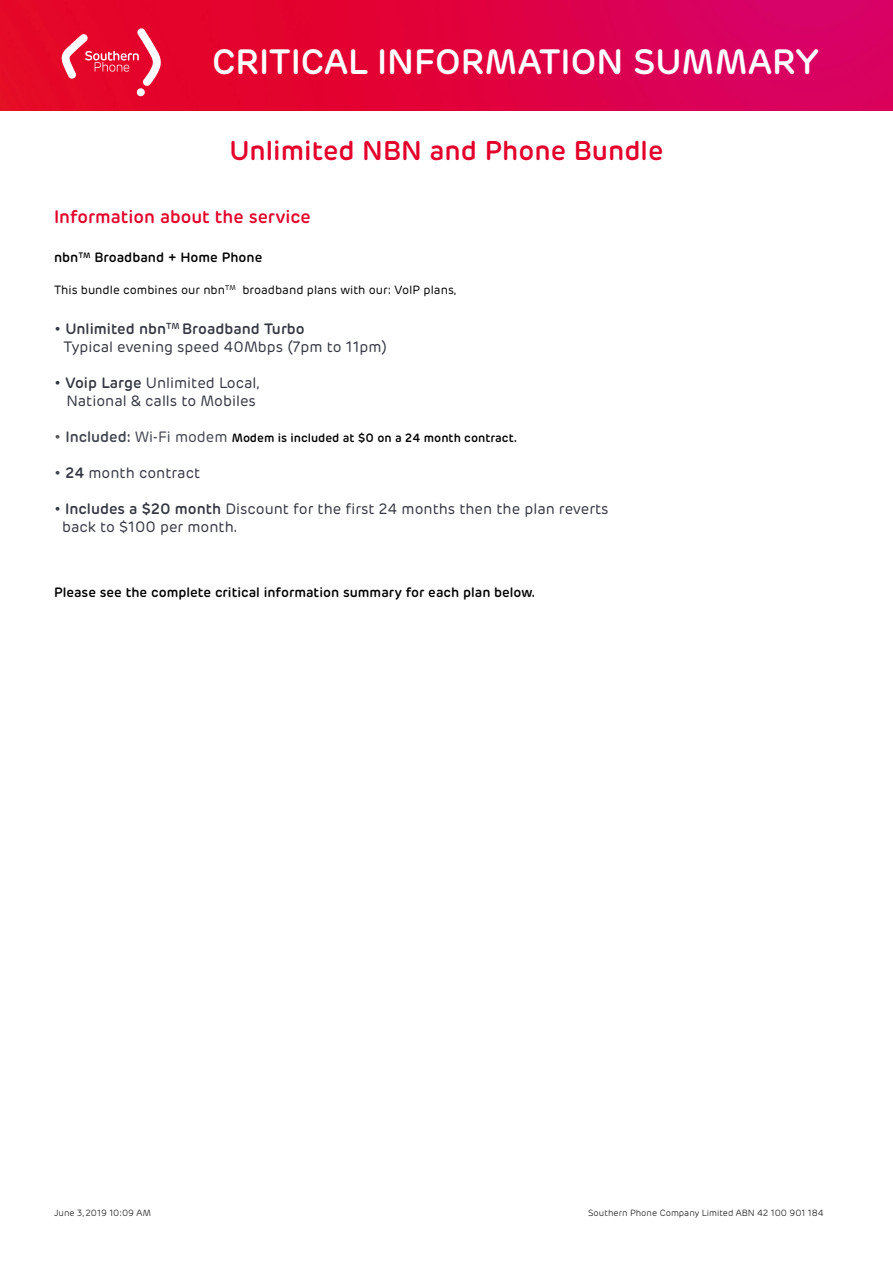
<style>
.page{position:relative;width:893px;height:1263px;background:#fff}
.page>*{position:absolute;margin:0;border:0;box-sizing:border-box;transform-origin:0 0}
.t1{font:600 34.95px "Rubrik New";color:#fff}
.t2{font:600 27px "Rubrik New";color:#e4002b}
.t3{font:600 18px "Rubrik New";color:#e4002b}
.t4{font:15px/18px "Rubrik New";color:#343741}
.t5{font:600 13.5px "Rubrik New";color:#000}
.t6{font:12px "Rubrik New";color:#000}
.t7{font:600 12px "Rubrik New";color:#000}
.t8{font:300 9px "Rubrik New";color:#000}
.s1{font-weight:600}
.s2{font-size:15px;color:#55565a}
.s3{font-size:15px;color:#40444d}
.s4{font-weight:400;font-size:15px;color:#40444d}
.s5{color:#40444d}
</style>
<div class="page">
<img style="left:0;top:0;width:893px;height:110px">
<svg style="left:62px;top:28px;width:99px;height:58px;background:#e93754"></svg>
<div style="left:137px;top:88px;width:8px;height:8px;background:#fff;border-radius:4px"></div>
<h1 class="t1" style="left:212px;top:41px;width:608px">CRITICAL INFORMATION SUMMARY</h1>
<h2 class="t2" style="left:229px;top:135px;width:435px">Unlimited NBN and Phone Bundle</h2>
<p class="t3" style="left:54px;top:206px;width:258px">Information about the service</p>
<p class="t5" style="left:54px;top:249px;width:210px">nbn<sup>TM</sup> Broadband + Home Phone</p>
<p class="t6" style="left:54px;top:283px;width:404px">This bundle combines our nbn<sup>TM</sup> broadband plans with our: VoIP plans,</p>
<p class="t4" style="left:64px;top:320px;width:325px;text-indent:-10px"><span class="s1">• Unlimited nbn</span><sup>TM</sup> <span class="s1">Broadband Turbo<br></span>Typical evening speed 40Mbps (7pm to 11pm)</p>
<p class="t4" style="left:54px;top:374px;width:207px;text-align:center"><span class="s1">• Voip Large</span> Unlimited Local,<br>National &amp; calls to Mobiles</p>
<p class="t7" style="left:54px;top:430px;width:464px"><span class="s2">•</span> <span class="s3">Included:</span> <span class="s4">Wi-Fi modem</span> Modem is included at $0 on a 24 month contract.</p>
<p class="t4" style="left:54px;top:464px;width:148px"><span class="s5">•</span> <span class="s1">24</span> month contract</p>
<p class="t4" style="left:62px;top:500px;width:548px;text-indent:-8px">• <span class="s1">Includes a $20 month</span> Discount for the first 24 months then the plan reverts back to $100 per month.</p>
<p class="t5" style="left:54px;top:584px;width:482px">Please see the complete critical information summary for each plan below.</p>
<p class="t8" style="left:54px;top:1207px;width:98px">June 3, 2019 10:09 AM</p>
<p class="t8" style="left:588px;top:1207px;width:237px">Southern Phone Company Limited ABN 42 100 901 184</p>
</div>
